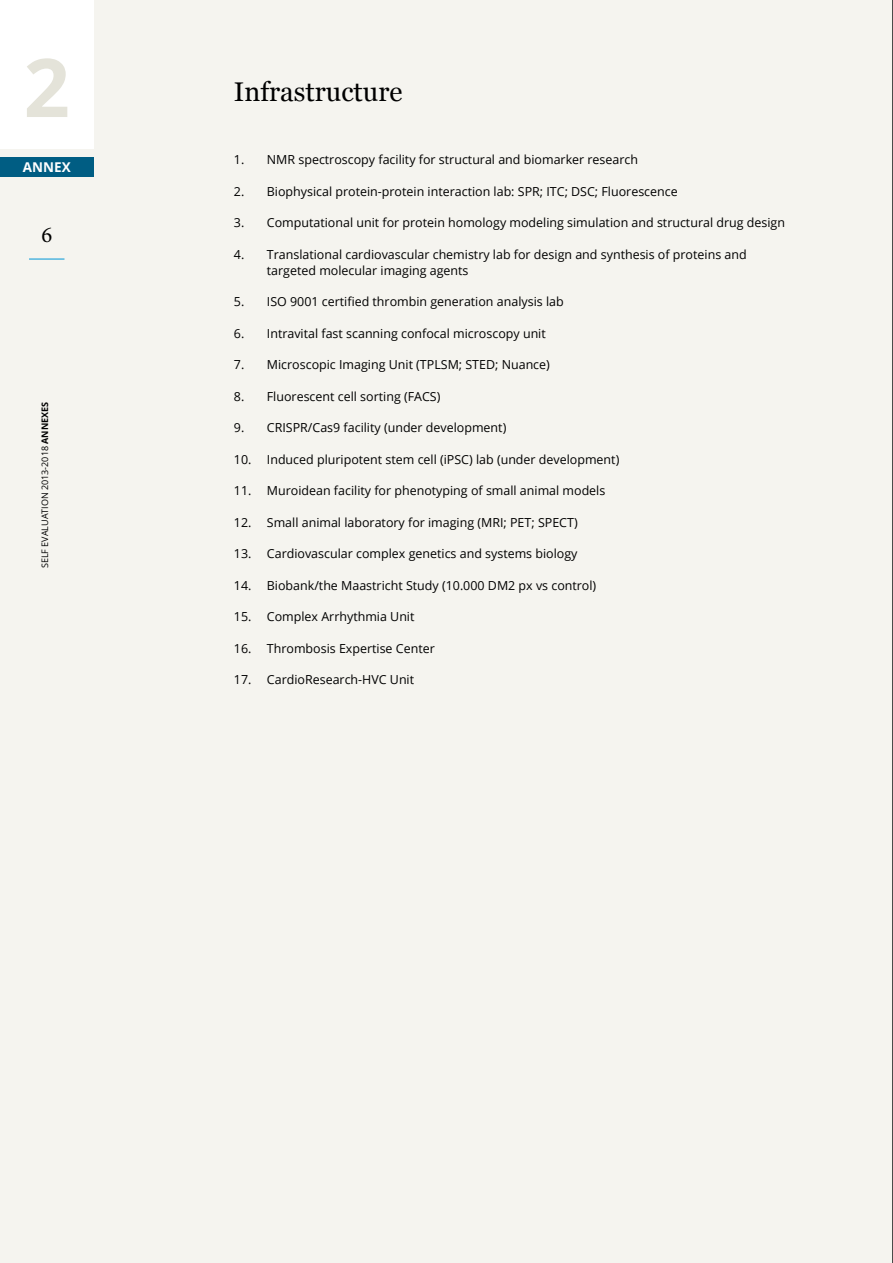
<style>
.page{position:relative;width:893px;height:1263px;background:#f5f4ef}
.page>*{position:absolute;margin:0;border:0;box-sizing:border-box;transform-origin:0 0}
.t1{font:700 81px "Open Sans";color:#e4e3d9}
.t2{font:27px "Georgia";color:#000}
.t3{font:22.5px "Minion Pro";color:#000}
.t4{font:700 13.5px "Open Sans";color:#fff}
.t5{font:12.45px/15.8px "Open Sans";color:#000}
.t6{font:9px "Open Sans";color:#000}
.s1{font-weight:700}
</style>
<div class="page">
<hr style="left:29px;top:259px;width:35px;height:1px;background:#0097d7">
<div style="left:0;top:0;width:94px;height:148px;background:#fff"></div>
<div style="left:0;top:157px;width:94px;height:19px;background:#005d83"></div>
<h1 class="t1" style="left:24px;top:30px;width:48px">2</h1>
<p class="t4" style="left:23px;top:157px;width:49px">ANNEX</p>
<h3 class="t3" style="left:41px;top:219px;width:12px">6</h3>
<p class="t6" style="left:39px;top:568px;width:168px;rotate:-90deg">SELF EVALUATION 2013-2018 <span class="s1">ANNEXES</span></p>
<h2 class="t2" style="left:234px;top:72px;width:170px">Infrastructure</h2>
<p class="t5" style="left:234px;top:152px;width:406px">1. NMR spectroscopy facility for structural and biomarker research</p>
<p class="t5" style="left:234px;top:183px;width:445px">2. Biophysical protein-protein interaction lab: SPR; ITC; DSC; Fluorescence</p>
<p class="t5" style="left:234px;top:215px;width:553px">3. Computational unit for protein homology modeling simulation and structural drug design</p>
<p class="t5" style="left:267px;top:246px;width:481px;text-indent:-33px">4. Translational cardiovascular chemistry lab for design and synthesis of proteins and targeted molecular imaging agents</p>
<p class="t5" style="left:234px;top:293px;width:331px">5. ISO 9001 certified thrombin generation analysis lab</p>
<p class="t5" style="left:234px;top:325px;width:313px">6. Intravital fast scanning confocal microscopy unit</p>
<p class="t5" style="left:234px;top:356px;width:318px">7. Microscopic Imaging Unit (TPLSM; STED; Nuance)</p>
<p class="t5" style="left:234px;top:388px;width:208px">8. Fluorescent cell sorting (FACS)</p>
<p class="t5" style="left:234px;top:419px;width:274px">9. CRISPR/Cas9 facility (under development)</p>
<p class="t5" style="left:234px;top:451px;width:387px">10. Induced pluripotent stem cell (iPSC) lab (under development)</p>
<p class="t5" style="left:234px;top:482px;width:373px">11. Muroidean facility for phenotyping of small animal models</p>
<p class="t5" style="left:234px;top:514px;width:345px">12. Small animal laboratory for imaging (MRI; PET; SPECT)</p>
<p class="t5" style="left:234px;top:545px;width:345px">13. Cardiovascular complex genetics and systems biology</p>
<p class="t5" style="left:234px;top:577px;width:364px">14. Biobank/the Maastricht Study (10.000 DM2 px vs control)</p>
<p class="t5" style="left:234px;top:608px;width:182px">15. Complex Arrhythmia Unit</p>
<p class="t5" style="left:234px;top:640px;width:202px">16. Thrombosis Expertise Center</p>
<p class="t5" style="left:234px;top:671px;width:182px">17. CardioResearch-HVC Unit</p>
</div>
